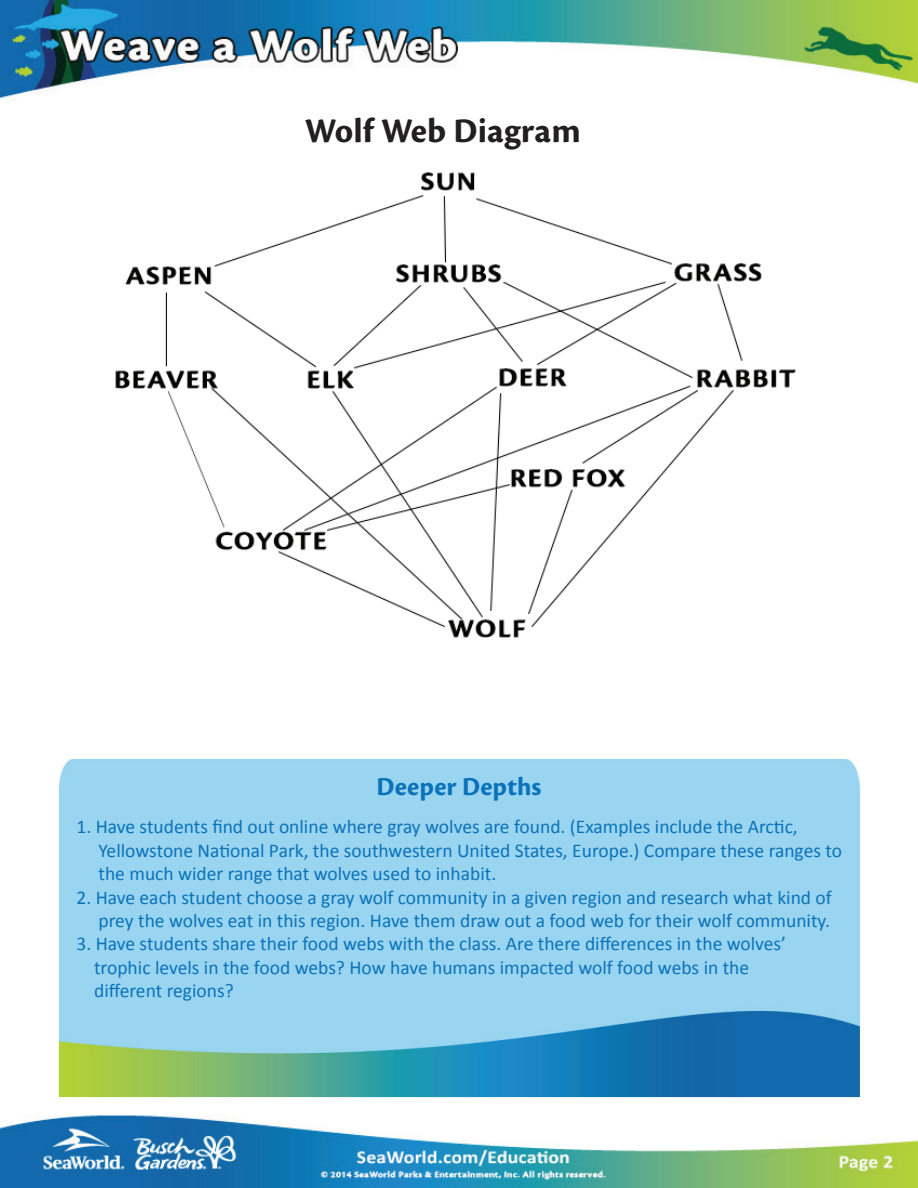
<style>
.page{position:relative;width:918px;height:1188px;background:#fff}
.page>*{position:absolute;margin:0;border:0;box-sizing:border-box;transform-origin:0 0}
.t1{font:700 36px "Cronos Pro";letter-spacing:.005em;color:#231f20}
.t2{font:700 27px "Cronos Pro";letter-spacing:.005em;color:#0b72ba}
.t3{font:19.5px/23.4px "Calibri";color:#0b72ba}
</style>
<div class="page">
<img style="left:0;top:0;width:918px;height:1188px">
<img style="left:8px;top:749px;width:899px;height:358px">
<img style="left:102px;top:141px;width:714px;height:523px">
<h1 class="t1" style="left:305px;top:110px;width:278px">Wolf Web Diagram</h1>
<h2 class="t2" style="left:377px;top:771px;width:166px">Deeper Depths</h2>
<p class="t3" style="left:99px;top:815px;width:745px;text-indent:-22px">1. Have students find out online where gray wolves are found. (Examples include the Arctic,<br>Yellowstone National Park, the southwestern United States, Europe.) Compare these ranges to the much wider range that wolves used to inhabit.</p>
<p class="t3" style="left:76px;top:885px;width:757px;text-align:right">2. Have each student choose a gray wolf community in a given region and research what kind of prey the wolves eat in this region. Have them draw out a food web for their wolf community.</p>
<p class="t3" style="left:94px;top:932px;width:694px;text-indent:-18px">3. Have students share their food webs with the class. Are there differences in the wolves’ trophic levels in the food webs? How have humans impacted wolf food webs in the different regions?</p>
</div>
